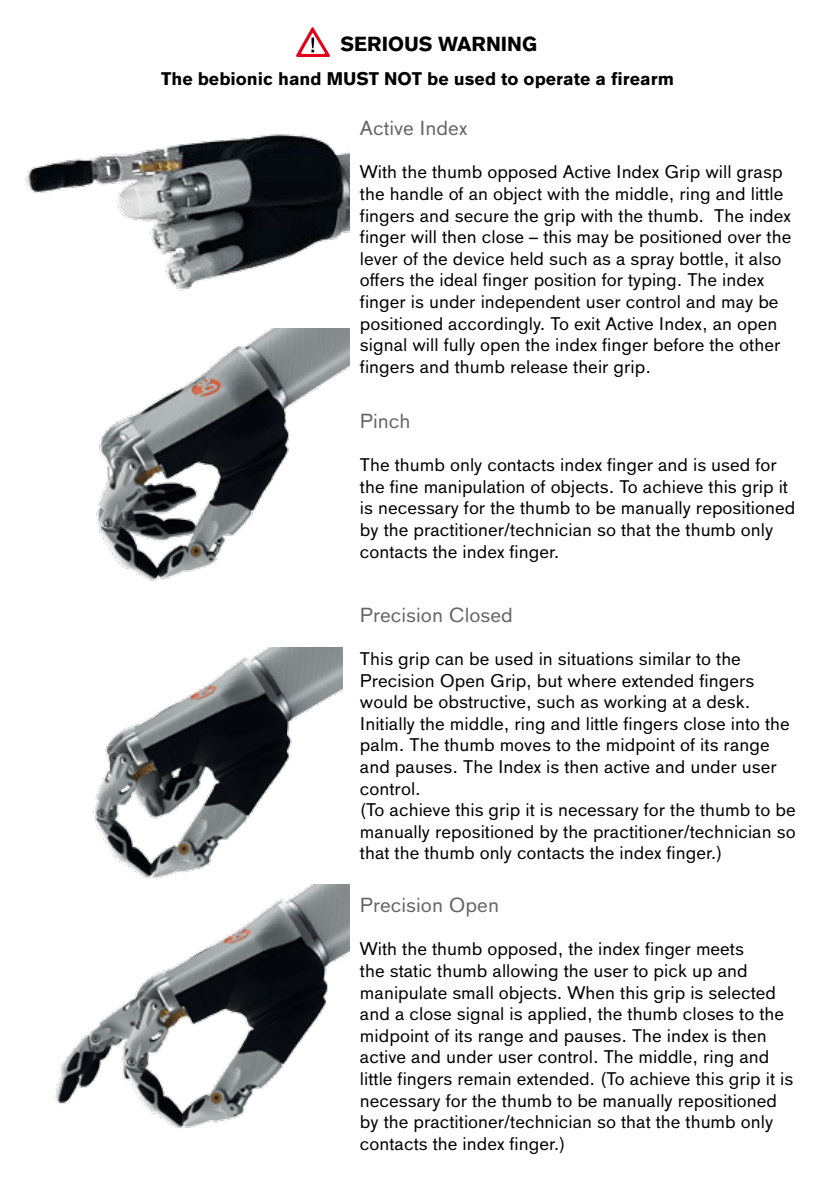
<style>
.page{position:relative;width:840px;height:1191px;background:#fff}
.page>*{position:absolute;margin:0;border:0;box-sizing:border-box;transform-origin:0 0}
.t1{font:20px "OBO Sans";color:#646567}
.t2{font:700 20px "OBO Sans";color:#000}
.t3{font:18px/21.6px "OBO Sans";color:#000}
.t4{font:700 18px "OBO Sans";color:#000}
</style>
<div class="page">
<img style="left:25px;top:134px;width:324px;height:447px">
<img style="left:93px;top:648px;width:249px;height:231px">
<img style="left:54px;top:884px;width:295px;height:244px">
<svg style="left:296px;top:27px;width:34px;height:30px"></svg>
<p class="t2" style="left:340px;top:32px;width:198px">SERIOUS WARNING</p>
<p class="t4" style="left:161px;top:68px;width:514px">The bebionic hand MUST NOT be used to operate a firearm</p>
<p class="t1" style="left:360px;top:116px;width:109px">Active Index</p>
<p class="t3" style="left:360px;top:161px;width:432px">With the thumb opposed Active Index Grip will grasp the handle of an object with the middle, ring and little fingers and secure the grip with the thumb. The index finger will then close – this may be positioned over the lever of the device held such as a spray bottle, it also offers the ideal finger position for typing. The index finger is under independent user control and may be positioned accordingly. To exit Active Index, an open signal will fully open the index finger before the other fingers and thumb release their grip.</p>
<p class="t1" style="left:360px;top:409px;width:52px">Pinch</p>
<p class="t3" style="left:360px;top:454px;width:436px">The thumb only contacts index finger and is used for the fine manipulation of objects. To achieve this grip it is necessary for the thumb to be manually repositioned by the practitioner/technician so that the thumb only contacts the index finger.</p>
<p class="t1" style="left:360px;top:603px;width:154px">Precision Closed</p>
<p class="t3" style="left:360px;top:648px;width:437px">This grip can be used in situations similar to the Precision Open Grip, but where extended fingers would be obstructive, such as working at a desk.<br>Initially the middle, ring and little fingers close into the palm. The thumb moves to the midpoint of its range and pauses. The Index is then active and under user control.<br>(To achieve this grip it is necessary for the thumb to be manually repositioned by the practitioner/technician so that the thumb only contacts the index finger.)</p>
<p class="t1" style="left:360px;top:893px;width:140px">Precision Open</p>
<p class="t3" style="left:360px;top:938px;width:434px">With the thumb opposed, the index finger meets<br>the static thumb allowing the user to pick up and manipulate small objects. When this grip is selected and a close signal is applied, the thumb closes to the midpoint of its range and pauses. The index is then active and under user control. The middle, ring and little fingers remain extended. (To achieve this grip it is necessary for the thumb to be manually repositioned by the practitioner/technician so that the thumb only contacts the index finger.)</p>
</div>
